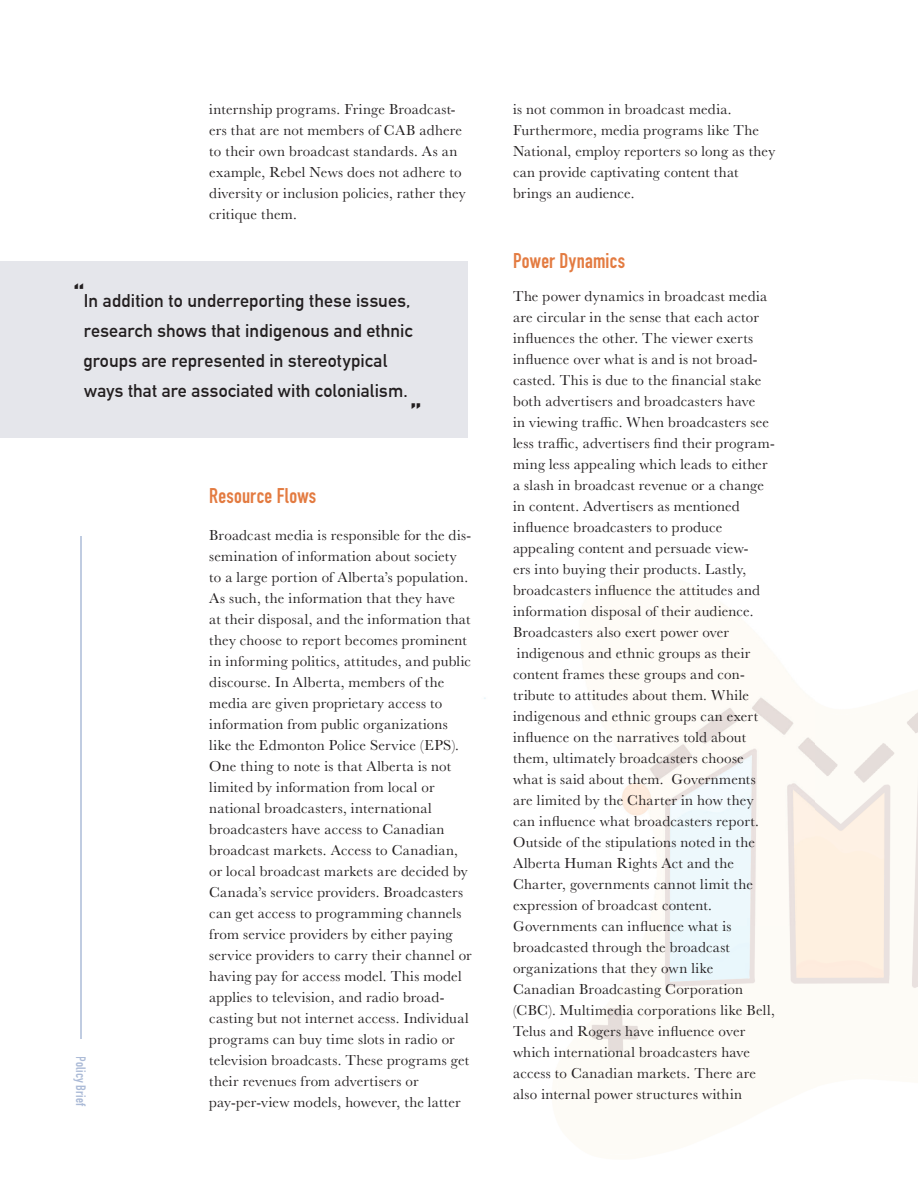
<style>
.page{position:relative;width:918px;height:1188px;background:#fff}
.page>*{position:absolute;margin:0;border:0;box-sizing:border-box;transform-origin:0 0}
.t1{font:700 33px "DIN Alternate";color:#231f20}
.t2{font:700 21px "DIN Condensed";letter-spacing:.015em;color:#e37b41}
.t3{font:700 18px/30px "DIN Alternate";letter-spacing:.01em;color:#231f20}
.t4{font:15px/21px "Baskerville";letter-spacing:.015em;color:#231f20}
.t5{font:700 13.5px "DIN Condensed";letter-spacing:.015em;color:#acbbd7}
.s1{font-size:33px}
</style>
<div class="page">
<hr style="left:80px;top:536px;width:2px;height:503px;background:#c0cce1">
<div style="left:0;top:261px;width:467px;height:176px;background:#e5e6eb"></div>
<img style="left:484px;top:637px;width:434px;height:415px">
<p class="t4" style="left:209px;top:99px;width:258px">internship programs. Fringe Broadcast&shy;ers that are not members of CAB adhere to their own broadcast standards. As an example, Rebel News does not adhere to diversity or inclusion policies, rather they critique them.</p>
<p class="t3" style="left:83px;top:284px;width:331px;text-indent:-10px"><span class="s1">“</span>In addition to underreporting these issues, research shows that indigenous and ethnic groups are represented in stereotypical ways that are associated with colonialism.</p>
<h1 class="t1" style="left:411px;top:390px;width:12px">”</h1>
<p class="t5" style="left:90px;top:1056px;width:51px;rotate:90deg">Policy Brief</p>
<h2 class="t2" style="left:209px;top:481px;width:109px">Resource Flows</h2>
<p class="t4" style="left:209px;top:525px;width:264px">Broadcast media is responsible for the dis&shy;semination of information about society to a large portion of Alberta’s population.<br>As such, the information that they have<br>at their disposal, and the information that they choose to report becomes prominent in informing politics, attitudes, and public discourse. In Alberta, members of the media are given proprietary access to information from public organizations like the Edmonton Police Service (EPS).<br>One thing to note is that Alberta is not limited by information from local or national broadcasters, international broadcasters have access to Canadian broadcast markets. Access to Canadian, or local broadcast markets are decided by Canada’s service providers. Broadcasters can get access to programming channels from service providers by either paying service providers to carry their channel or having pay for access model. This model applies to television, and radio broad&shy;casting but not internet access. Individual programs can buy time slots in radio or television broadcasts. These programs get their revenues from advertisers or pay-per-view models, however, the latter</p>
<p class="t4" style="left:513px;top:99px;width:264px">is not common in broadcast media.<br>Furthermore, media programs like The National, employ reporters so long as they can provide captivating content that brings an audience.</p>
<h2 class="t2" style="left:513px;top:246px;width:114px">Power Dynamics</h2>
<p class="t4" style="left:513px;top:286px;width:263px">The power dynamics in broadcast media are circular in the sense that each actor influences the other. The viewer exerts influence over what is and is not broad&shy;casted. This is due to the financial stake both advertisers and broadcasters have<br>in viewing traffic. When broadcasters see less traffic, advertisers find their program&shy;ming less appealing which leads to either a slash in broadcast revenue or a change in content. Advertisers as mentioned influence broadcasters to produce appealing content and persuade view-<br>ers into buying their products. Lastly, broadcasters influence the attitudes and information disposal of their audience.<br>Broadcasters also exert power over indigenous and ethnic groups as their content frames these groups and con&shy;tribute to attitudes about them. While indigenous and ethnic groups can exert influence on the narratives told about them, ultimately broadcasters choose what is said about them. Governments are limited by the Charter in how they can influence what broadcasters report.<br>Outside of the stipulations noted in the Alberta Human Rights Act and the Charter, governments cannot limit the expression of broadcast content.<br>Governments can influence what is broadcasted through the broadcast organizations that they own like Canadian Broadcasting Corporation (CBC). Multimedia corporations like Bell, Telus and Rogers have influence over which international broadcasters have access to Canadian markets. There are also internal power structures within</p>
</div>
